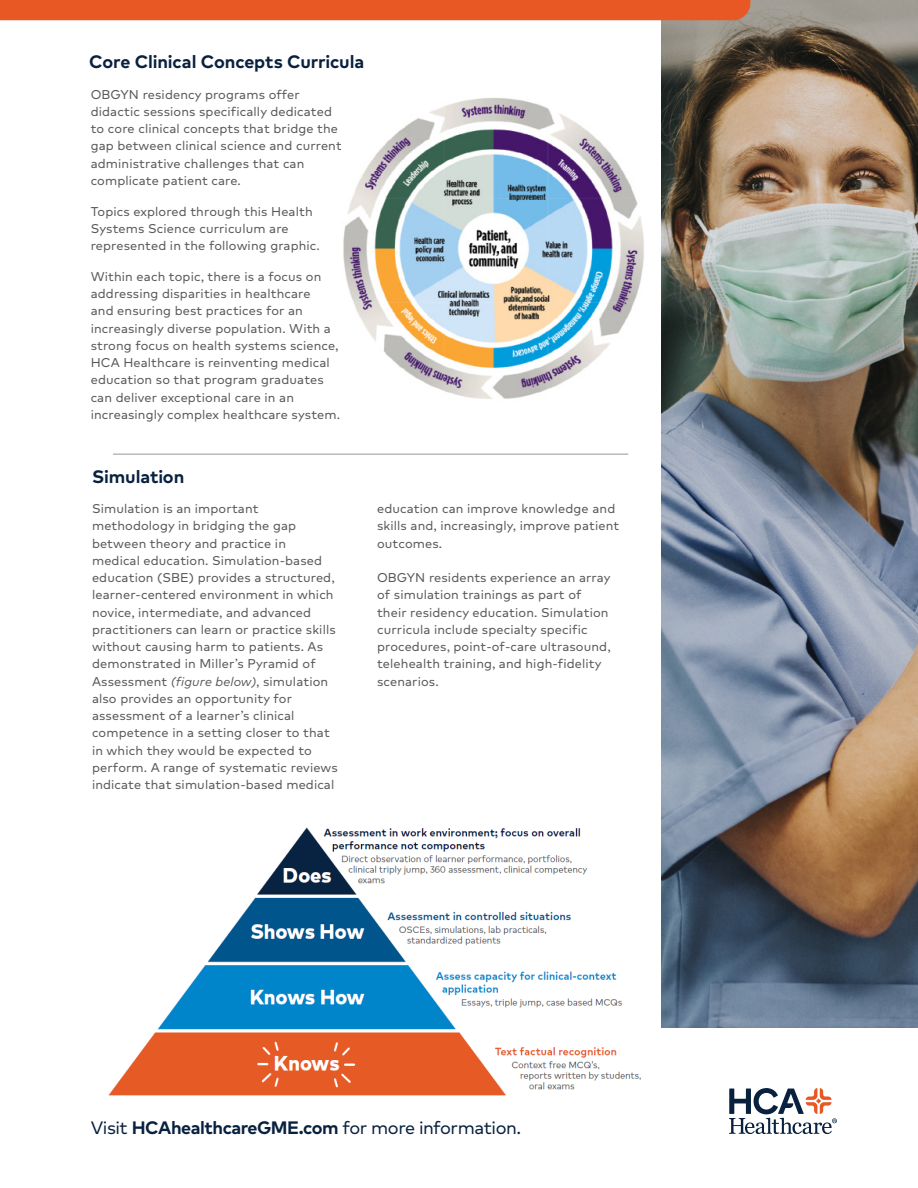
<style>
.page{position:relative;width:918px;height:1188px;background:#fff}
.page>*{position:absolute;margin:0;border:0;box-sizing:border-box;transform-origin:0 0}
.CTA{font:18px "Markfor HCA";letter-spacing:-.025em;color:#08213f}
.t1{font:700 18px "Markfor HCA";letter-spacing:-.005em;color:#08213f}
.t2{font:12.75px/17.2px "Markfor HCA";letter-spacing:.01em;color:#57585a}
.s1{font-style:italic}
.s2{font-weight:700}
</style>
<div class="page">
<img style="left:662px;top:0;width:256px;height:1027px">
<div style="left:0;top:0;width:750px;height:20px;background:#e75824"></div>
<svg style="left:729px;top:1088px;width:108px;height:46px"></svg>
<img style="left:343px;top:98px;width:301px;height:301px">
<img style="left:108px;top:827px;width:533px;height:269px">
<hr style="left:113px;top:453px;width:515px;height:2px;background:#b5bbb9">
<p class="t1" style="left:89px;top:48px;width:277px">Core Clinical Concepts Curricula</p>
<p class="t2" style="left:91px;top:86px;width:253px">OBGYN residency programs offer didactic sessions specifically dedicated to core clinical concepts that bridge the gap between clinical science and current administrative challenges that can complicate patient care.</p>
<p class="t2" style="left:91px;top:203px;width:231px">Topics explored through this Health<br>Systems Science curriculum are represented in the following graphic.</p>
<p class="t2" style="left:91px;top:268px;width:251px">Within each topic, there is a focus on addressing disparities in healthcare<br>and ensuring best practices for an increasingly diverse population. With a strong focus on health systems science, HCA Healthcare is reinventing medical education so that program graduates can deliver exceptional care in an increasingly complex healthcare system.</p>
<p class="t1" style="left:92px;top:463px;width:94px">Simulation</p>
<p class="t2" style="left:92px;top:500px;width:247px">Simulation is an important methodology in bridging the gap between theory and practice in<br>medical education. Simulation-based education (SBE) provides a structured, learner-centered environment in which novice, intermediate, and advanced practitioners can learn or practice skills without causing harm to patients. As demonstrated in Miller’s Pyramid of Assessment <span class="s1">(figure below)</span>, simulation also provides an opportunity for assessment of a learner’s clinical competence in a setting closer to that in which they would be expected to perform. A range of systematic reviews indicate that simulation-based medical</p>
<p class="t2" style="left:377px;top:500px;width:244px">education can improve knowledge and skills and, increasingly, improve patient outcomes.</p>
<p class="t2" style="left:377px;top:569px;width:235px">OBGYN residents experience an array of simulation trainings as part of their residency education. Simulation curricula include specialty specific procedures, point-of-care ultrasound, telehealth training, and high-fidelity scenarios.</p>
<p class="CTA" style="left:91px;top:1117px;width:432px">Visit <span class="s2">HCAhealthcareGME.com</span> for more information.</p>
</div>
